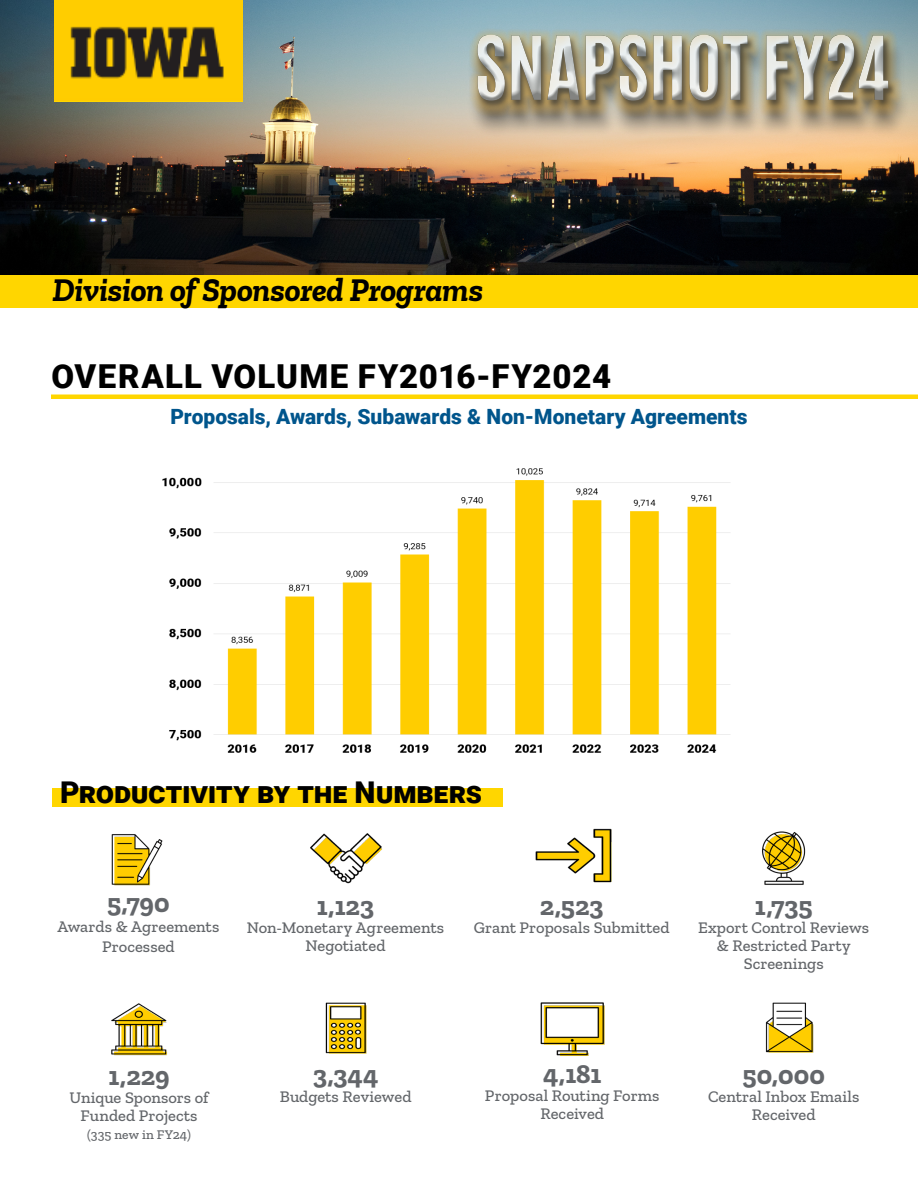
<style>
.page{position:relative;width:918px;height:1188px;background:#fff}
.page>*{position:absolute;margin:0;border:0;box-sizing:border-box;transform-origin:0 0}
.t1{font:700 75px "Antonio";letter-spacing:-.005em;color:#fff}
.t2{font:italic 700 33px "Zilla Slab";letter-spacing:-.005em;color:#000}
.t3{font:900 33px "Roboto";letter-spacing:.03em;color:#000}
.t4{font:900 30px "Roboto";letter-spacing:.01em;color:#000}
.t5{font:700 27px "Zilla Slab";color:#63666a}
.t6{font:900 21px "Roboto";color:#00558c}
.t7{font:500 16.5px/18px "Zilla Slab";color:#63666a;text-align:center}
.t8{font:500 13.5px "Zilla Slab";letter-spacing:.01em;color:#63666a}
</style>
<div class="page">
<img style="left:0;top:0;width:918px;height:275px">
<div style="left:465px;top:36px;width:446px;height:102px;background:#000;opacity:.74"></div>
<div style="left:466px;top:24px;width:435px;height:80px;background:#ffac23;opacity:.38"></div>
<div style="left:469px;top:38px;width:437px;height:82px;background:#000;opacity:.58"></div>
<div style="left:0;top:275px;width:918px;height:33px;background:#ffd600"></div>
<img style="left:54px;top:0;width:189px;height:101px">
<img style="left:162px;top:468px;width:568px;height:285px">
<div style="left:51px;top:394px;width:867px;height:5px;background:#ffd600"></div>
<div style="left:52px;top:788px;width:450px;height:19px;background:#ffd600"></div>
<img style="left:111px;top:834px;width:52px;height:52px">
<img style="left:310px;top:833px;width:72px;height:51px">
<img style="left:535px;top:828px;width:77px;height:55px">
<img style="left:762px;top:831px;width:44px;height:54px">
<img style="left:111px;top:1003px;width:56px;height:53px">
<img style="left:325px;top:1002px;width:42px;height:52px">
<img style="left:540px;top:1002px;width:65px;height:54px">
<img style="left:765px;top:1002px;width:49px;height:51px">
<h1 class="t1" style="left:474px;top:11px;width:418px">SNAPSHOT FY24</h1>
<h2 class="t2" style="left:52px;top:271px;width:432px">Division of Sponsored Programs</h2>
<h2 class="t3" style="left:52px;top:353px;width:561px">OVERALL VOLUME FY2016-FY2024</h2>
<p class="t6" style="left:170px;top:402px;width:579px">Proposals, Awards, Subawards &amp; Non-Monetary Agreements</p>
<h3 class="t4" style="left:60px;top:771px;width:424px">Productivity by the Numbers</h3>
<h3 class="t5" style="left:107px;top:888px;width:64px">5,790</h3>
<h3 class="t5" style="left:317px;top:890px;width:59px">1,123</h3>
<h3 class="t5" style="left:540px;top:890px;width:65px">2,523</h3>
<h3 class="t5" style="left:755px;top:890px;width:59px">1,735</h3>
<p class="t7" style="left:57px;top:918px;width:164px">Awards &amp; Agreements</p>
<p class="t7" style="left:247px;top:918px;width:199px">Non-Monetary Agreements</p>
<p class="t7" style="left:474px;top:918px;width:197px">Grant Proposals Submitted</p>
<p class="t7" style="left:698px;top:918px;width:172px">Export Control Reviews</p>
<p class="t7" style="left:102px;top:937px;width:74px">Processed</p>
<p class="t7" style="left:305px;top:936px;width:82px">Negotiated</p>
<p class="t7" style="left:717px;top:936px;width:135px">&amp; Restricted Party<br>Screenings</p>
<h3 class="t5" style="left:543px;top:1059px;width:60px">4,181</h3>
<p class="t7" style="left:485px;top:1087px;width:176px">Proposal Routing Forms</p>
<h3 class="t5" style="left:743px;top:1060px;width:84px">50,000</h3>
<p class="t7" style="left:708px;top:1088px;width:153px">Central Inbox Emails</p>
<h3 class="t5" style="left:313px;top:1060px;width:67px">3,344</h3>
<p class="t7" style="left:280px;top:1088px;width:133px">Budgets Reviewed</p>
<h3 class="t5" style="left:108px;top:1061px;width:63px">1,229</h3>
<p class="t7" style="left:70px;top:1089px;width:140px">Unique Sponsors of</p>
<p class="t7" style="left:80px;top:1107px;width:119px">Funded Projects</p>
<p class="t7" style="left:540px;top:1105px;width:65px">Received</p>
<p class="t7" style="left:752px;top:1106px;width:65px">Received</p>
<p class="t8" style="left:87px;top:1127px;width:105px">(335 new in FY24)</p>
</div>
